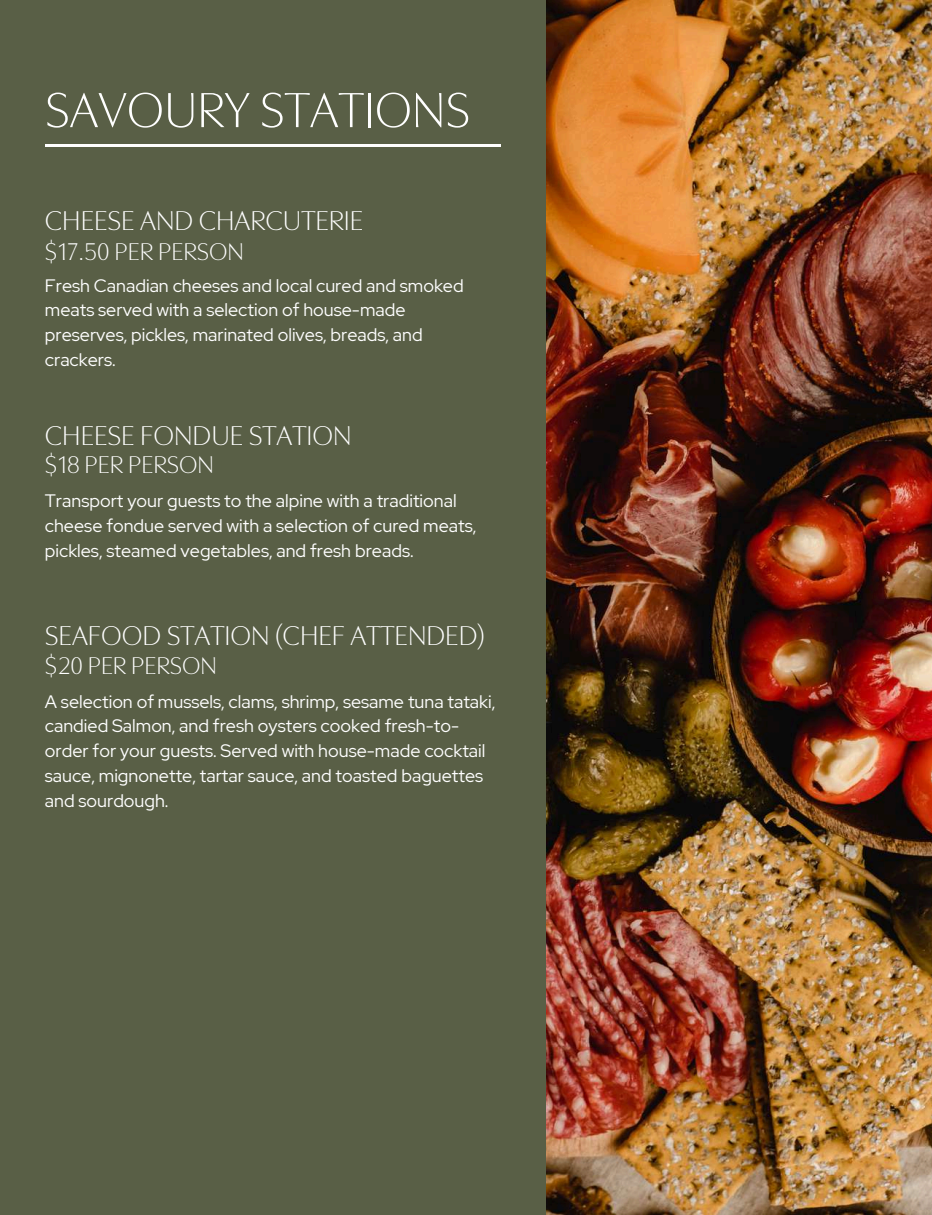
<style>
.page{position:relative;width:932px;height:1215px;background:#595f46}
.page>*{position:absolute;margin:0;border:0;box-sizing:border-box;transform-origin:0 0}
.t1{font:300 51.6px "Utile Display";color:#fff}
.t2{font:300 28.65px "Utile Display";color:#fff}
.t3{font:300 25.5px "Utile Display";color:#fff}
.t4{font:18px/24.8px "Red Hat Display";color:#fff}
</style>
<div class="page">
<img style="left:546px;top:0;width:386px;height:1215px">
<hr style="left:45px;top:144px;width:455px;height:2px;background:#fff">
<h1 class="t1" style="left:45px;top:81px;width:427px">SAVOURY STATIONS</h1>
<h2 class="t2" style="left:45px;top:204px;width:320px">CHEESE AND CHARCUTERIE</h2>
<h3 class="t3" style="left:45px;top:237px;width:200px">$17.50 PER PERSON</h3>
<p class="t4" style="left:45px;top:273px;width:420px">Fresh Canadian cheeses and local cured and smoked meats served with a selection of house-made preserves, pickles, marinated olives, breads, and crackers.</p>
<h2 class="t2" style="left:45px;top:419px;width:308px">CHEESE FONDUE STATION</h2>
<h3 class="t3" style="left:45px;top:450px;width:171px">$18 PER PERSON</h3>
<p class="t4" style="left:45px;top:488px;width:433px">Transport your guests to the alpine with a traditional cheese fondue served with a selection of cured meats, pickles, steamed vegetables, and fresh breads.</p>
<h2 class="t2" style="left:45px;top:620px;width:441px">SEAFOOD STATION (CHEF ATTENDED)</h2>
<h3 class="t3" style="left:45px;top:651px;width:174px">$20 PER PERSON</h3>
<p class="t4" style="left:45px;top:689px;width:452px">A selection of mussels, clams, shrimp, sesame tuna tataki, candied Salmon, and fresh oysters cooked fresh-to&shy;order for your guests. Served with house-made cocktail sauce, mignonette, tartar sauce, and toasted baguettes and sourdough.</p>
</div>
